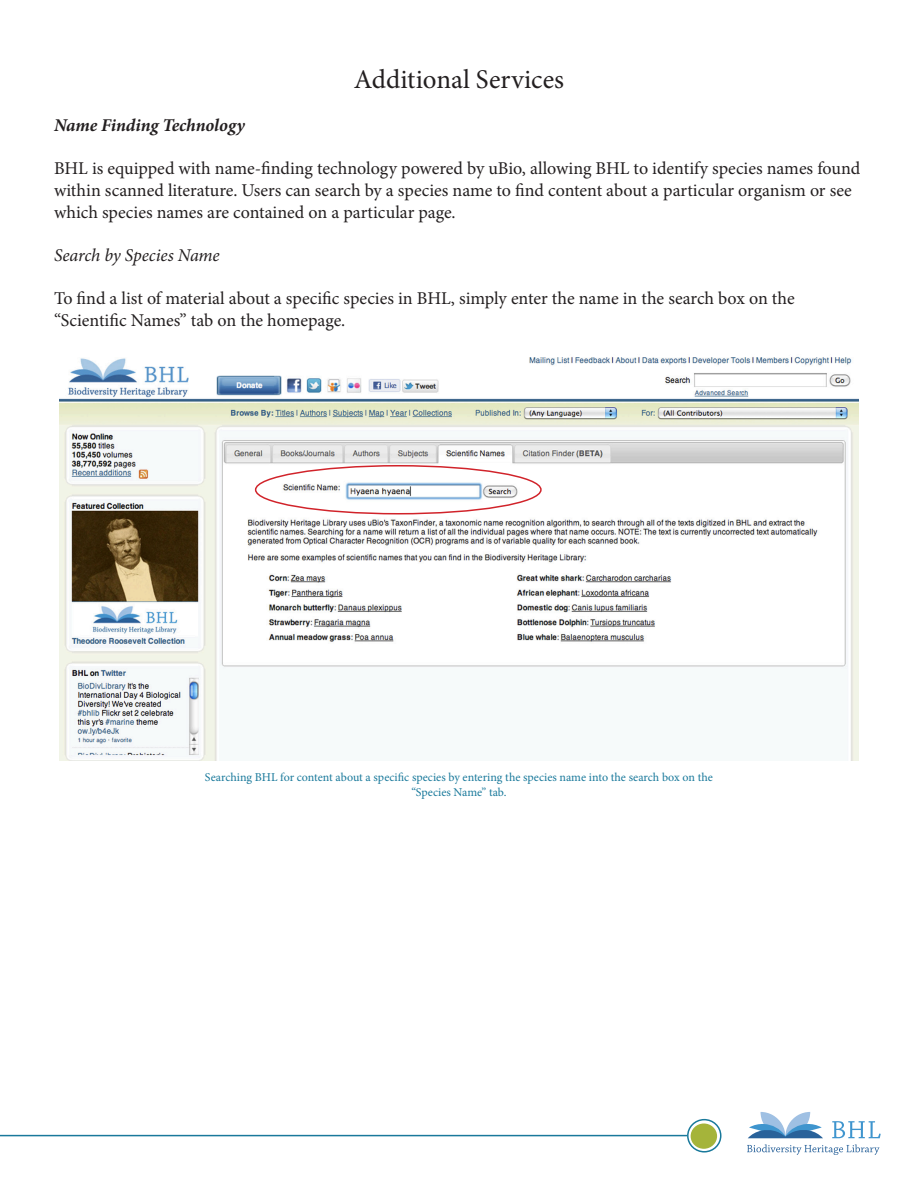
<style>
.page{position:relative;width:918px;height:1188px;background:#fff}
.page>*{position:absolute;margin:0;border:0;box-sizing:border-box;transform-origin:0 0}
.t1{font:27px "Minion Pro";color:#231f20}
.t2{font:18px/21.6px "Minion Pro";color:#231f20}
.t3{font:italic 700 18px "Minion Pro";letter-spacing:-.005em;color:#231f20}
.t4{font:italic 18px "Minion Pro";letter-spacing:-.01em;color:#231f20}
.t5{font:12px/14.4px "Minion Pro";color:#19799b;text-align:center}
</style>
<div class="page">
<hr style="left:0;top:1135px;width:687px;height:1px;background:#19799b">
<div style="left:691px;top:1123px;width:26px;height:26px;background:#a5b43a;border-radius:50%"></div>
<div style="left:687px;top:1119px;width:35px;height:34px;border:2px solid #19799b;border-radius:50%"></div>
<svg style="left:748px;top:1112px;width:75px;height:26px"></svg>
<svg style="left:832px;top:1121px;width:49px;height:17px"></svg>
<svg style="left:747px;top:1144px;width:132px;height:11px"></svg>
<img style="left:60px;top:357px;width:798px;height:403px">
<div style="left:255px;top:465px;width:287px;height:49px;border:2px solid #d1232a;border-radius:50%"></div>
<p class="t1" style="left:354px;top:61px;width:212px">Additional Services</p>
<p class="t3" style="left:54px;top:113px;width:192px">Name Finding Technology</p>
<p class="t2" style="left:54px;top:158px;width:808px">BHL is equipped with name-finding technology powered by uBio, allowing BHL to identify species names found within scanned literature. Users can search by a species name to find content about a particular organism or see which species names are contained on a particular page.</p>
<p class="t4" style="left:54px;top:243px;width:167px">Search by Species Name</p>
<p class="t2" style="left:54px;top:288px;width:742px">To find a list of material about a specific species in BHL, simply enter the name in the search box on the</p>
<p class="t2" style="left:54px;top:309px;width:293px">“Scientific Names” tab on the homepage.</p>
<p class="t5" style="left:205px;top:770px;width:510px">Searching BHL for content about a specific species by entering the species name into the search box on the “Species Name” tab.</p>
</div>
